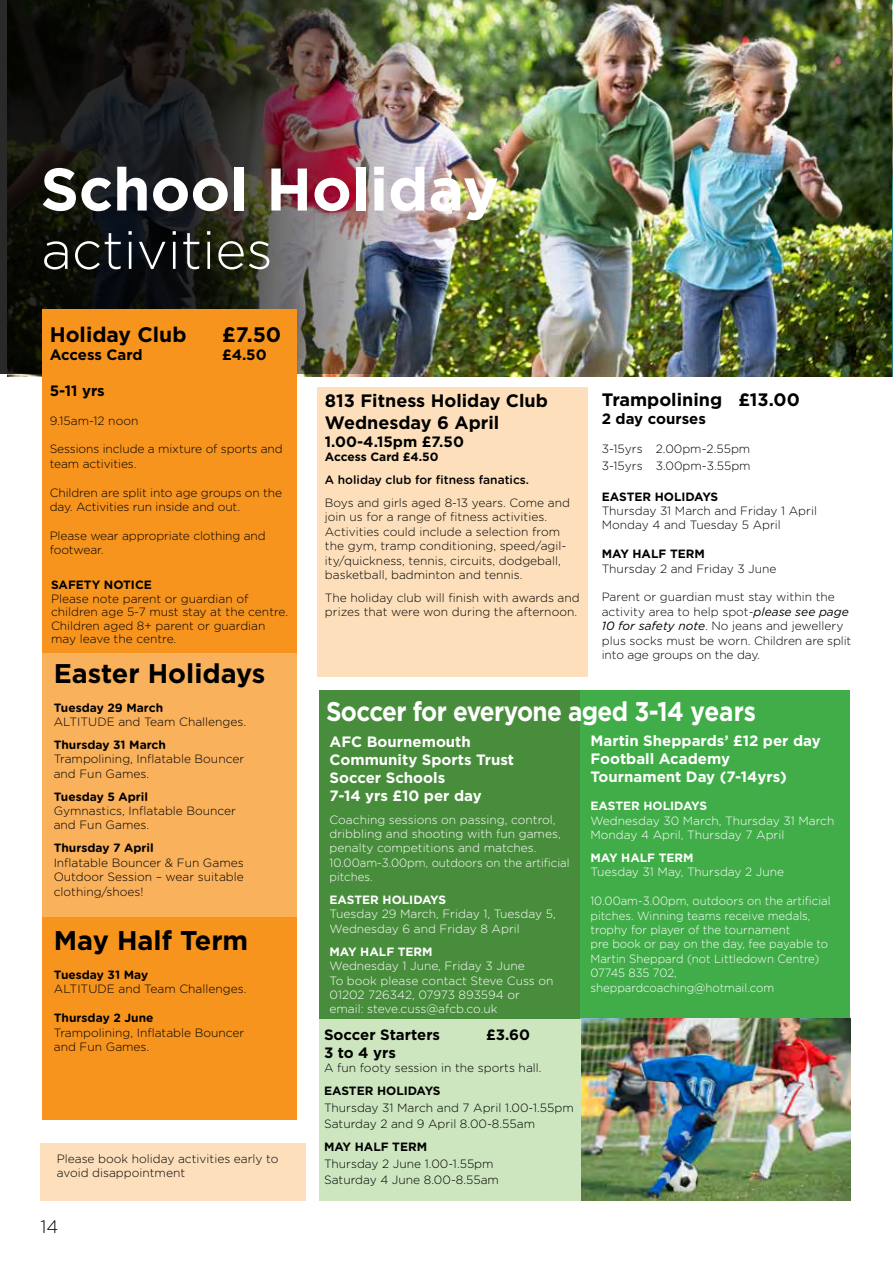
<style>
.page{position:relative;width:893px;height:1263px;background:#fff}
.page>*{position:absolute;margin:0;border:0;box-sizing:border-box;transform-origin:0 0}
.t1{font:700 60px "Gotham";color:#fff}
.t2{font:300 53.1px "Gotham";color:#fff}
.t3{font:700 27px "Gotham";letter-spacing:-.025em;color:#fff;scale:.9 1}
.t4{font:700 27px "Gotham";color:#000}
.t5{font:700 21px "Gotham";color:#000}
.t6{font:700 18px/21.6px "Gotham";color:#000}
.t7{font:300 18px "Gotham Rounded";color:#000}
.t8{font:700 15px/18px "Gotham";color:#fff}
.t9{font:700 15px "Gotham";color:#000}
.t10{font:300 12px/14.4px "Gotham Rounded";color:#000}
.t11{font:300 12px/14.4px "Gotham Rounded";color:#fff}
.t12{font:300 12px/14.4px "Gotham Rounded";color:#fff;scale:.95 1}
.t13{font:700 12px "Gotham Rounded";color:#000}
.t14{font:700 12px "Gotham";color:#000}
.t15{font:700 12px "Gotham";color:#fff}
.t16{font:500 12px "Gotham Rounded";color:#000}
.s1{font-weight:400;font-style:italic}
</style>
<div class="page">
<img style="left:7px;top:0;width:886px;height:377px">
<div style="left:579px;top:690px;width:270px;height:330px;background:#41ad49"></div>
<div style="left:319px;top:690px;width:261px;height:329px;background:#488d3c"></div>
<img style="left:580px;top:1019px;width:270px;height:181px">
<div style="left:43px;top:917px;width:254px;height:202px;background:#f7941e"></div>
<div style="left:43px;top:652px;width:254px;height:265px;background:#f9b15c"></div>
<div style="left:319px;top:1019px;width:261px;height:181px;background:#cde6c0"></div>
<div style="left:40px;top:1143px;width:266px;height:58px;background:#fde0bb"></div>
<img style="left:0;top:0;width:694px;height:374px">
<div style="left:43px;top:309px;width:254px;height:344px;background:#f7941e"></div>
<div style="left:318px;top:387px;width:270px;height:290px;background:#fde0bb"></div>
<h1 class="t1" style="left:40px;top:149px;width:460px">School Holiday</h1>
<h2 class="t2" style="left:41px;top:216px;width:233px">activities</h2>
<h3 class="t5" style="left:50px;top:320px;width:138px">Holiday Club</h3>
<h3 class="t5" style="left:222px;top:320px;width:60px">£7.50</h3>
<p class="t9" style="left:50px;top:344px;width:94px">Access Card</p>
<p class="t9" style="left:222px;top:344px;width:46px">£4.50</p>
<p class="t9" style="left:50px;top:380px;width:57px">5-11 yrs</p>
<p class="t10" style="left:50px;top:413px;width:90px">9.15am-12 noon</p>
<p class="t10" style="left:50px;top:442px;width:234px">Sessions include a mixture of sports and team activities.</p>
<p class="t10" style="left:50px;top:485px;width:234px">Children are split into age groups on the day. Activities run inside and out.</p>
<p class="t10" style="left:50px;top:528px;width:217px">Please wear appropriate clothing and footwear.</p>
<p class="t14" style="left:51px;top:577px;width:102px">SAFETY NOTICE</p>
<p class="t10" style="left:51px;top:591px;width:239px;line-height:13.5px">Please note parent or guardian of children age 5-7 must stay at the centre.<br>Children aged 8+ parent or guardian may leave the centre.</p>
<h3 class="t4" style="left:54px;top:655px;width:213px">Easter Holidays</h3>
<p class="t13" style="left:54px;top:700px;width:111px">Tuesday 29 March</p>
<p class="t10" style="left:54px;top:714px;width:18px">Altitude</p>
<p class="t10" style="left:118px;top:714px;width:129px">and Team Challenges.</p>
<p class="t13" style="left:54px;top:737px;width:114px">Thursday 31 March</p>
<p class="t10" style="left:54px;top:752px;width:192px">Trampolining, Inflatable Bouncer and Fun Games.</p>
<p class="t13" style="left:54px;top:789px;width:96px">Tuesday 5 April</p>
<p class="t10" style="left:54px;top:803px;width:184px">Gymnastics, Inflatable Bouncer and Fun Games.</p>
<p class="t13" style="left:54px;top:841px;width:102px">Thursday 7 April</p>
<p class="t10" style="left:54px;top:855px;width:192px;text-align:justify">Inflatable Bouncer &amp; Fun Games Outdoor Session – wear suitable clothing/shoes!</p>
<h3 class="t4" style="left:54px;top:923px;width:196px">May Half Term</h3>
<p class="t13" style="left:54px;top:967px;width:96px">Tuesday 31 May</p>
<p class="t10" style="left:54px;top:982px;width:18px">Altitude</p>
<p class="t10" style="left:119px;top:982px;width:129px">and Team Challenges.</p>
<p class="t13" style="left:54px;top:1011px;width:101px">Thursday 2 June</p>
<p class="t10" style="left:54px;top:1025px;width:192px">Trampolining, Inflatable Bouncer and Fun Games.</p>
<p class="t10" style="left:57px;top:1151px;width:223px">Please book holiday activities early to avoid disappointment</p>
<h3 class="t7" style="left:40px;top:1215px;width:19px">14</h3>
<h3 class="t6" style="left:325px;top:390px;width:225px">813 Fitness Holiday Club<br>Wednesday 6 April</h3>
<p class="t9" style="left:325px;top:431px;width:141px">1.00-4.15pm £7.50</p>
<p class="t14" style="left:325px;top:449px;width:115px">Access Card £4.50</p>
<p class="t16" style="left:325px;top:471px;width:206px">A holiday club for fitness fanatics.</p>
<p class="t10" style="left:325px;top:495px;width:247px">Boys and girls aged 8-13 years. Come and join us for a range of fitness activities.<br>Activities could include a selection from the gym, tramp conditioning, speed/agil&shy;ity/quickness, tennis, circuits, dodgeball, basketball, badminton and tennis.</p>
<p class="t10" style="left:325px;top:590px;width:256px">The holiday club will finish with awards and prizes that were won during the afternoon.</p>
<h3 class="t6" style="left:602px;top:389px;width:200px">Trampolining £13.00</h3>
<p class="t9" style="left:602px;top:409px;width:106px">2 day courses</p>
<p class="t10" style="left:602px;top:441px;width:150px;line-height:16.5px">3-15yrs 2.00pm-2.55pm<br>3-15yrs 3.00pm-3.55pm</p>
<p class="t14" style="left:602px;top:488px;width:18px">Easter</p>
<p class="t14" style="left:655px;top:488px;width:63px">Holidays</p>
<p class="t10" style="left:602px;top:503px;width:217px">Thursday 31 March and Friday 1 April<br>Monday 4 and Tuesday 5 April</p>
<p class="t14" style="left:602px;top:546px;width:105px">MAY HALF TERM</p>
<p class="t10" style="left:602px;top:561px;width:176px">Thursday 2 and Friday 3 June</p>
<p class="t10" style="left:602px;top:590px;width:251px">Parent or guardian must stay within the activity area to help spot-<span class="s1">please see page 10 for safety note</span>. No jeans and jewellery plus socks must be worn. Children are split into age groups on the day.</p>
<h3 class="t3" style="left:326px;top:693px;width:479px">Soccer for everyone aged 3-14 years</h3>
<p class="t8" style="left:330px;top:732px;width:186px">AFC Bournemouth<br>Community Sports Trust<br>Soccer Schools<br>7-14 yrs £10 per day</p>
<p class="t11" style="left:330px;top:812px;width:242px">Coaching sessions on passing, control, dribbling and shooting with fun games, penalty competitions and matches.<br>10.00am-3.00pm, outdoors on the artificial pitches.</p>
<p class="t15" style="left:330px;top:892px;width:18px">Easter</p>
<p class="t15" style="left:383px;top:892px;width:63px">Holidays</p>
<p class="t11" style="left:330px;top:907px;width:228px">Tuesday 29 March, Friday 1, Tuesday 5,<br>Wednesday 6 and Friday 8 April</p>
<p class="t15" style="left:330px;top:943px;width:105px">MAY HALF TERM</p>
<p class="t11" style="left:330px;top:958px;width:225px">Wednesday 1 June, Friday 3 June<br>To book please contact Steve Cuss on<br>01202 726342, 07973 893594 or email: steve.cuss@afcb.co.uk</p>
<p class="t9" style="left:324px;top:1024px;width:118px">Soccer Starters</p>
<p class="t9" style="left:486px;top:1024px;width:46px">£3.60</p>
<p class="t9" style="left:324px;top:1042px;width:73px">3 to 4 yrs</p>
<p class="t10" style="left:324px;top:1061px;width:219px">A fun footy session in the sports hall.</p>
<p class="t14" style="left:324px;top:1083px;width:18px">Easter</p>
<p class="t14" style="left:377px;top:1083px;width:63px">Holidays</p>
<p class="t10" style="left:324px;top:1099px;width:251px;line-height:16.5px">Thursday 31 March and 7 April 1.00-1.55pm<br>Saturday 2 and 9 April 8.00-8.55am</p>
<p class="t14" style="left:324px;top:1139px;width:49px">May Half</p>
<p class="t14" style="left:392px;top:1139px;width:18px">Term</p>
<p class="t10" style="left:324px;top:1155px;width:177px;line-height:16.5px">Thursday 2 June 1.00-1.55pm<br>Saturday 4 June 8.00-8.55am</p>
<p class="t8" style="left:590px;top:731px;width:232px">Martin Sheppards’ £12 per day<br>Football Academy<br>Tournament Day (7-14yrs)</p>
<p class="t15" style="left:590px;top:798px;width:18px">Easter</p>
<p class="t15" style="left:643px;top:798px;width:63px">Holidays</p>
<p class="t11" style="left:590px;top:813px;width:245px">Wednesday 30 March, Thursday 31 March<br>Monday 4 April, Thursday 7 April</p>
<p class="t15" style="left:590px;top:850px;width:105px">MAY HALF TERM</p>
<p class="t11" style="left:590px;top:865px;width:195px">Tuesday 31 May, Thursday 2 June</p>
<p class="t12" style="left:590px;top:894px;width:254px">10.00am-3.00pm, outdoors on the artificial pitches. Winning teams receive medals, trophy for player of the tournament<br>pre book or pay on the day, fee payable to Martin Sheppard (not Littledown Centre)<br>07745 835 702, sheppardcoaching@hotmail.com</p>
</div>
